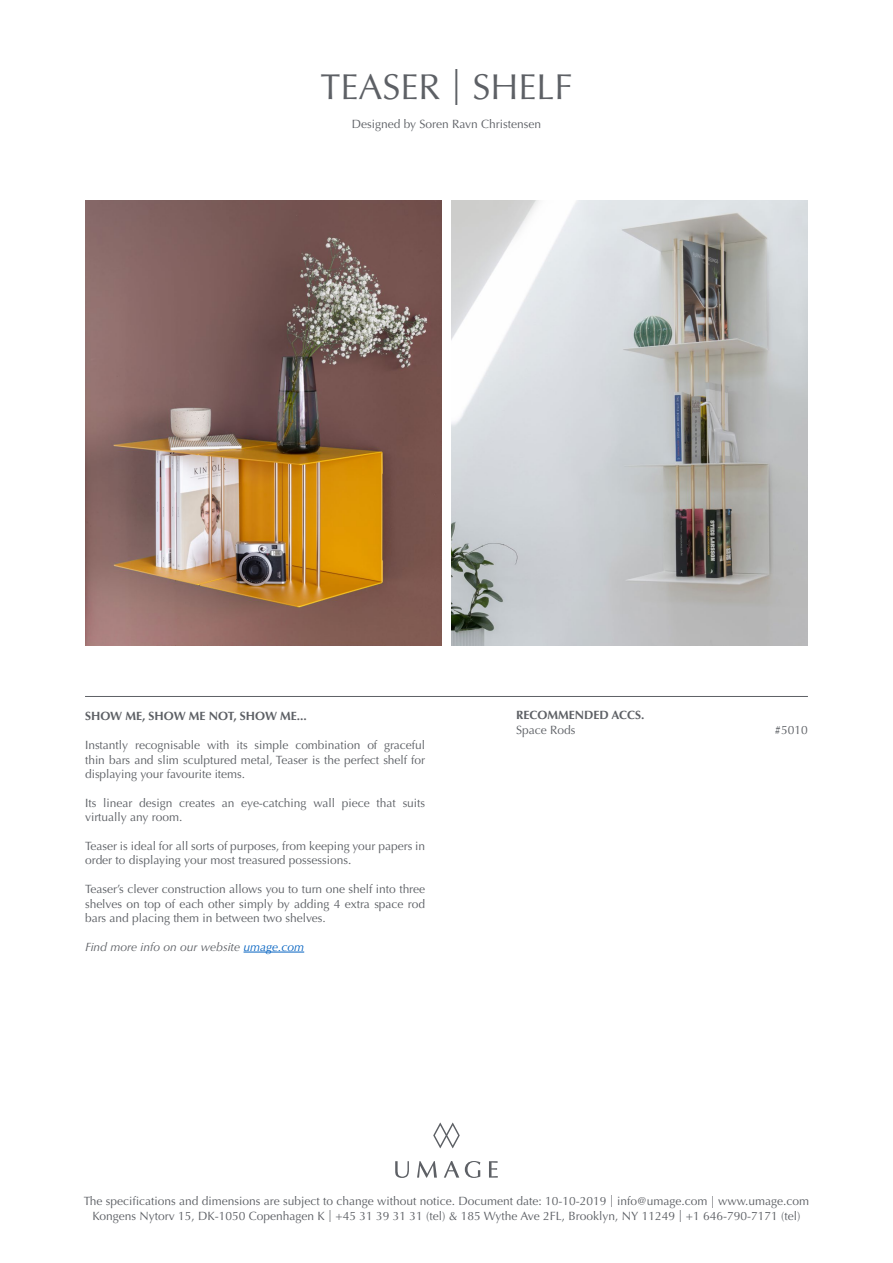
<style>
.page{position:relative;width:893px;height:1263px;background:#fff}
.page>*{position:absolute;margin:0;border:0;box-sizing:border-box;transform-origin:0 0}
.t1{font:36px "Optima LT Std";color:#5d6065}
.t2{font:12px/14.4px "Optima LT Std";color:#5d6065;text-align:justify}
.t3{font:700 12px "Optima LT Std";color:#5d6065}
.t4{font:italic 12px "Optima LT Std";color:#5d6065}
.s1{color:#0563c1}
</style>
<div class="page">
<svg style="left:489px;top:1161px;width:9px;height:16px"></svg>
<svg style="left:433px;top:1123px;width:27px;height:25px"></svg>
<svg style="left:395px;top:1161px;width:14px;height:17px"></svg>
<svg style="left:417px;top:1161px;width:20px;height:16px"></svg>
<svg style="left:444px;top:1161px;width:15px;height:16px"></svg>
<svg style="left:465px;top:1161px;width:15px;height:17px"></svg>
<hr style="left:85px;top:696px;width:723px;height:1px;background:#5d6065">
<hr style="left:244px;top:952px;width:60px;height:1px;background:#0563c1">
<img style="left:452px;top:200px;width:356px;height:446px">
<img style="left:85px;top:200px;width:356px;height:446px">
<h1 class="t1" style="left:320px;top:66px;width:254px">TEASER | SHELF</h1>
<p class="t2" style="left:352px;top:117px;width:191px">Designed by Soren Ravn Christensen</p>
<p class="t3" style="left:85px;top:709px;width:223px">SHOW ME, SHOW ME NOT, SHOW ME...</p>
<p class="t2" style="left:85px;top:738px;width:342px">Instantly recognisable with its simple combination of graceful thin bars and slim sculptured metal, Teaser is the perfect shelf for displaying your favourite items.</p>
<p class="t2" style="left:85px;top:796px;width:342px">Its linear design creates an eye-catching wall piece that suits virtually any room.</p>
<p class="t2" style="left:85px;top:839px;width:342px">Teaser is ideal for all sorts of purposes, from keeping your papers in order to displaying your most treasured possessions.</p>
<p class="t2" style="left:85px;top:882px;width:342px">Teaser’s clever construction allows you to turn one shelf into three shelves on top of each other simply by adding 4 extra space rod bars and placing them in between two shelves.</p>
<p class="t4" style="left:85px;top:940px;width:221px">Find more info on our website <span class="s1">umage.com</span></p>
<p class="t3" style="left:516px;top:708px;width:130px">RECOMMENDED ACCS.</p>
<p class="t2" style="left:516px;top:722px;width:61px">Space Rods</p>
<p class="t2" style="left:775px;top:722px;width:35px">#5010</p>
<p class="t2" style="left:84px;top:1194px;width:727px;line-height:15px;text-align:center">The specifications and dimensions are subject to change without notice. Document date: 10-10-2019 | info@umage.com | www.umage.com<br>Kongens Nytorv 15, DK-1050 Copenhagen K | +45 31 39 31 31 (tel) &amp; 185 Wythe Ave 2FL, Brooklyn, NY 11249 | +1 646-790-7171 (tel)</p>
</div>
